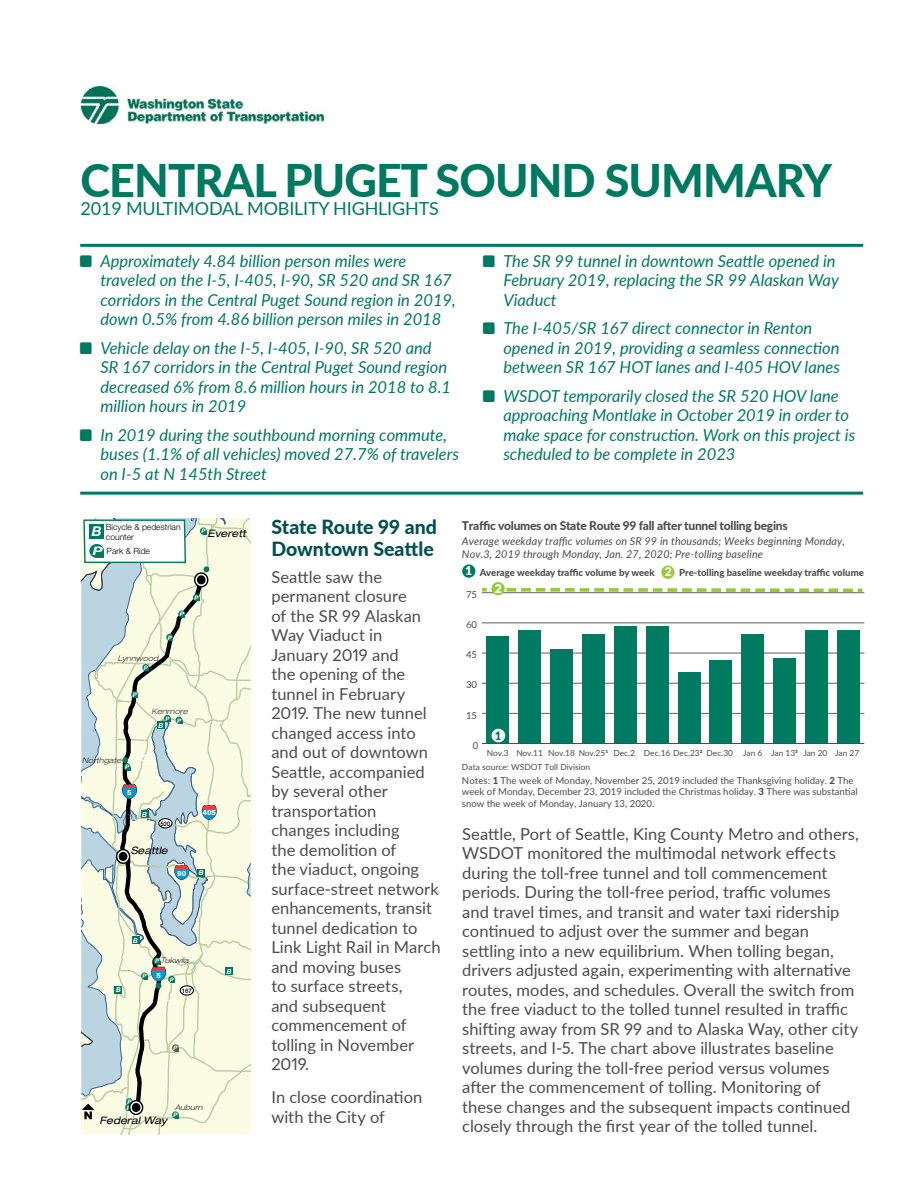
<style>
.page{position:relative;width:918px;height:1188px;background:#fff}
.page>*{position:absolute;margin:0;border:0;box-sizing:border-box;transform-origin:0 0}
.t1{font:800 45px "Lato";letter-spacing:-.02em;color:#007961}
.Subhead_1{font:800 19.5px/22.5px "Lato";letter-spacing:-.005em;color:#004f51}
.t2{font:18px "Lato";letter-spacing:-.01em;color:#007961}
.Paragraph{font:16.5px/19.5px "Lato";color:#4b4c4d}
.t3{font:italic 16.5px/19.5px "Lato";color:#007961}
.t4{font:italic 700 13.5px "Helvetica Neue LT Std";color:#fff;scale:1.04 1}
.t5{font:900 12.15px "Lato";color:#fff}
.t6{font:800 12px "Lato";letter-spacing:-.02em;color:#4b4c4d}
.t7{font:italic 700 11.7px "Helvetica Neue LT Std";color:#fff;scale:1.27 1}
.t8{font:900 11.55px "Lato";color:#007961}
.t9{font:italic 10.8px/12.9px "Lato";letter-spacing:.01em;color:#4b4c4d}
.t10{font:italic expanded 10.2px "Helvetica Neue LT Std";color:#000}
.t11{font:9.6px/11.6px "Lato";color:#4b4c4d}
.t12{font:800 9.6px "Lato";color:#4b4c4d}
.t13{font:300 8.55px/10.2px "Helvetica Neue LT Std";color:#000}
.t14{font:8.4px "Lato";color:#4b4c4d}
.t15{font:italic 300 expanded 7.65px "Helvetica Neue LT Std";color:#333}
.t16{font:800 7.2px "Helvetica Neue LT Std";color:#fff}
.t17{font:italic 700 6.75px "Helvetica Neue LT Std";color:#fff}
.t18{font:italic 700 6.15px "Helvetica Neue LT Std";color:#fff}
.t19{font:500 6.15px "Helvetica Neue LT Std";letter-spacing:-.025em;color:#000}
.t20{font:italic 700 6.15px "Helvetica Neue LT Std";color:#fff;scale:1.14 1}
.s1{font-family:"ESRI Default Marker";font-style:normal}
.s2{font-weight:900;font-size:12.15px;color:#fff}
.s3{font-weight:800}
</style>
<div class="page">
<img style="left:81px;top:86px;width:245px;height:38px">
<hr style="left:80px;top:244px;width:783px;height:3px;background:#007961">
<hr style="left:80px;top:492px;width:783px;height:3px;background:#007961">
<svg style="left:81px;top:518px;width:170px;height:617px;background:#dde7d6"></svg>
<div style="left:89px;top:524px;width:15px;height:14px;background:#00795f"></div>
<hr style="left:482px;top:713px;width:382px;height:1px;background:#62605d">
<hr style="left:482px;top:683px;width:382px;height:1px;background:#62605d">
<hr style="left:482px;top:653px;width:382px;height:1px;background:#62605d">
<hr style="left:482px;top:623px;width:382px;height:1px;background:#62605d">
<hr style="left:482px;top:592px;width:382px;height:1px;background:#62605d">
<div style="left:486px;top:636px;width:23px;height:108px;background:#007a61"></div>
<div style="left:518px;top:630px;width:23px;height:114px;background:#007a61"></div>
<div style="left:550px;top:649px;width:23px;height:95px;background:#007a61"></div>
<div style="left:582px;top:634px;width:23px;height:110px;background:#007a61"></div>
<div style="left:614px;top:626px;width:23px;height:118px;background:#007a61"></div>
<div style="left:646px;top:626px;width:23px;height:118px;background:#007a61"></div>
<div style="left:678px;top:672px;width:23px;height:72px;background:#007a61"></div>
<div style="left:709px;top:660px;width:23px;height:84px;background:#007a61"></div>
<div style="left:741px;top:634px;width:23px;height:110px;background:#007a61"></div>
<div style="left:773px;top:658px;width:23px;height:86px;background:#007a61"></div>
<div style="left:805px;top:630px;width:23px;height:114px;background:#007a61"></div>
<div style="left:837px;top:630px;width:23px;height:114px;background:#007a61"></div>
<hr style="left:482px;top:743px;width:382px;height:1px;background:#4b4c4d">
<div style="left:492px;top:729px;width:13px;height:13px;background:#fff;border-radius:50%"></div>
<div style="left:492px;top:729px;width:13px;height:13px;border:1px solid #fff;border-radius:50%"></div>
<div style="left:462px;top:564px;width:13px;height:14px;background:#007a61;border-radius:50%"></div>
<div style="left:661px;top:566px;width:14px;height:13px;background:#97c93c;border-radius:50%"></div>
<svg style="left:482px;top:587px;width:381px;height:7px"></svg>
<div style="left:491px;top:582px;width:14px;height:13px;background:#97c93c;border-radius:50%"></div>
<h1 class="t1" style="left:81px;top:148px;width:753px">CENTRAL PUGET SOUND SUMMARY</h1>
<h1 class="t2" style="left:81px;top:196px;width:360px">2019 MULTIMODAL MOBILITY HIGHLIGHTS</h1>
<p class="t3" style="left:100px;top:250px;width:357px;text-indent:-20px"><span class="s1">Æ</span> Approximately 4.84 billion person miles were traveled on the I-5, I-405, I-90, SR 520 and SR 167 corridors in the Central Puget Sound region in 2019, down 0.5% from 4.86 billion person miles in 2018</p>
<p class="t3" style="left:100px;top:337px;width:352px;text-indent:-20px"><span class="s1">Æ</span> Vehicle delay on the I-5, I-405, I-90, SR 520 and SR 167 corridors in the Central Puget Sound region decreased 6% from 8.6 million hours in 2018 to 8.1 million hours in 2019</p>
<p class="t3" style="left:100px;top:424px;width:360px;text-indent:-20px"><span class="s1">Æ</span> In 2019 during the southbound morning commute, buses (1.1% of all vehicles) moved 27.7% of travelers on I-5 at N 145th Street</p>
<p class="t3" style="left:503px;top:250px;width:337px;text-indent:-20px"><span class="s1">Æ</span> The SR 99 tunnel in downtown Seattle opened in<br>February 2019, replacing the SR 99 Alaskan Way<br>Viaduct</p>
<p class="t3" style="left:503px;top:318px;width:338px;text-indent:-20px"><span class="s1">Æ</span> The I-405/SR 167 direct connector in Renton opened in 2019, providing a seamless connection between SR 167 HOT lanes and I-405 HOV lanes</p>
<p class="t3" style="left:503px;top:385px;width:353px;text-indent:-20px"><span class="s1">Æ</span> WSDOT temporarily closed the SR 520 HOV lane approaching Montlake in October 2019 in order to make space for construction. Work on this project is scheduled to be complete in 2023</p>
<p class="t4" style="left:92px;top:523px;width:11px">B</p>
<p class="Subhead_1" style="left:271px;top:515px;width:167px">State Route 99 and<br>Downtown Seattle</p>
<p class="Paragraph" style="left:271px;top:566px;width:171px">Seattle saw the permanent closure<br>of the SR 99 Alaskan<br>Way Viaduct in<br>January 2019 and<br>the opening of the tunnel in February<br>2019. The new tunnel changed access into and out of downtown<br>Seattle, accompanied by several other transportation<br>changes including<br>the demolition of<br>the viaduct, ongoing surface-street network enhancements, transit tunnel dedication to<br>Link Light Rail in March and moving buses<br>to surface streets,<br>and subsequent commencement of tolling in November<br>2019.</p>
<p class="Paragraph" style="left:271px;top:1087px;width:152px">In close coordination with the City of</p>
<p class="t13" style="left:106px;top:522px;width:76px">Bicycle &amp; pedestrian counter</p>
<p class="t13" style="left:107px;top:545px;width:45px">Park &amp; Ride</p>
<p class="t18" style="left:202px;top:527px;width:6px">P</p>
<p class="t10" style="left:208px;top:527px;width:40px">Everett</p>
<p class="t7" style="left:93px;top:544px;width:9px">P</p>
<p class="t18" style="left:194px;top:594px;width:6px">P</p>
<p class="t20" style="left:180px;top:610px;width:6px">P</p>
<p class="t18" style="left:168px;top:634px;width:6px">P</p>
<p class="t15" style="left:118px;top:654px;width:42px">Lynnwood</p>
<p class="t18" style="left:144px;top:664px;width:6px">P</p>
<p class="t18" style="left:133px;top:691px;width:6px">P</p>
<p class="t15" style="left:151px;top:707px;width:38px">Kenmore</p>
<p class="t18" style="left:166px;top:716px;width:17px">P P</p>
<p class="t17" style="left:158px;top:721px;width:6px">B</p>
<p class="t15" style="left:82px;top:756px;width:41px">Northgate</p>
<p class="t18" style="left:125px;top:763px;width:6px">P</p>
<p class="t16" style="left:127px;top:788px;width:6px">5</p>
<p class="t16" style="left:203px;top:808px;width:15px">405</p>
<p class="t17" style="left:142px;top:810px;width:6px">B</p>
<p class="t19" style="left:160px;top:820px;width:11px">520</p>
<p class="t10" style="left:131px;top:844px;width:39px">Seattle</p>
<p class="t17" style="left:199px;top:869px;width:6px">B</p>
<p class="t16" style="left:177px;top:869px;width:11px">90</p>
<p class="t17" style="left:133px;top:936px;width:6px">B</p>
<p class="t15" style="left:161px;top:956px;width:29px">Tukwila</p>
<p class="t18" style="left:155px;top:957px;width:6px">P</p>
<p class="t17" style="left:227px;top:967px;width:6px">B</p>
<p class="t16" style="left:156px;top:971px;width:6px">5</p>
<p class="t18" style="left:143px;top:972px;width:6px">P</p>
<p class="t18" style="left:170px;top:976px;width:6px">P</p>
<p class="t17" style="left:116px;top:986px;width:6px">B</p>
<p class="t19" style="left:182px;top:987px;width:11px">167</p>
<p class="t18" style="left:174px;top:1044px;width:6px">P</p>
<p class="t18" style="left:127px;top:1098px;width:6px">P</p>
<p class="t15" style="left:175px;top:1103px;width:30px">Auburn</p>
<p class="t18" style="left:127px;top:1104px;width:6px">P</p>
<p class="t18" style="left:174px;top:1111px;width:6px">P</p>
<p class="t10" style="left:100px;top:1114px;width:69px">Federal Way</p>
<p class="t6" style="left:462px;top:517px;width:327px">Traffic volumes on State Route 99 fall after tunnel tolling begins</p>
<p class="t9" style="left:462px;top:535px;width:384px">Average weekday traffic volumes on SR 99 in thousands; Weeks beginning Monday,<br>Nov.3, 2019 through Monday, Jan. 27, 2020; Pre-tolling baseline</p>
<p class="t12" style="left:465px;top:566px;width:400px"><span class="s2">1</span> Average weekday traffic volume by week <span class="s2">2</span> Pre-tolling baseline weekday traffic volume</p>
<p class="t5" style="left:495px;top:579px;width:9px">2</p>
<p class="t11" style="left:466px;top:588px;width:13px">75</p>
<p class="t11" style="left:466px;top:619px;width:13px">60</p>
<p class="t11" style="left:466px;top:649px;width:13px">45</p>
<p class="t11" style="left:466px;top:679px;width:13px">30</p>
<p class="t11" style="left:466px;top:709px;width:13px">15</p>
<p class="t11" style="left:473px;top:739px;width:7px">0</p>
<p class="t8" style="left:495px;top:727px;width:8px">1</p>
<p class="t14" style="left:487px;top:747px;width:374px">Nov.3 Nov.11 Nov.18 Nov.25<span class="s3">1</span> Dec.2 Dec.16 Dec.23<span class="s3">2</span> Dec.30 Jan 6 Jan 13<span class="s3">3</span> Jan 20 Jan 27</p>
<p class="t14" style="left:462px;top:761px;width:130px">Data source: WSDOT Toll Division</p>
<p class="t11" style="left:462px;top:774px;width:398px">Notes: <span class="s3">1</span> The week of Monday, November 25, 2019 included the Thanksgiving holiday. <span class="s3">2</span> The week of Monday, December 23, 2019 included the Christmas holiday. <span class="s3">3</span> There was substantial snow the week of Monday, January 13, 2020.</p>
<p class="Paragraph" style="left:462px;top:823px;width:398px">Seattle, Port of Seattle, King County Metro and others, WSDOT monitored the multimodal network effects during the toll-free tunnel and toll commencement periods. During the toll-free period, traffic volumes and travel times, and transit and water taxi ridership continued to adjust over the summer and began settling into a new equilibrium. When tolling began, drivers adjusted again, experimenting with alternative routes, modes, and schedules. Overall the switch from the free viaduct to the tolled tunnel resulted in traffic shifting away from SR 99 and to Alaska Way, other city streets, and I-5. The chart above illustrates baseline volumes during the toll-free period versus volumes after the commencement of tolling. Monitoring of these changes and the subsequent impacts continued closely through the first year of the tolled tunnel.</p>
</div>
